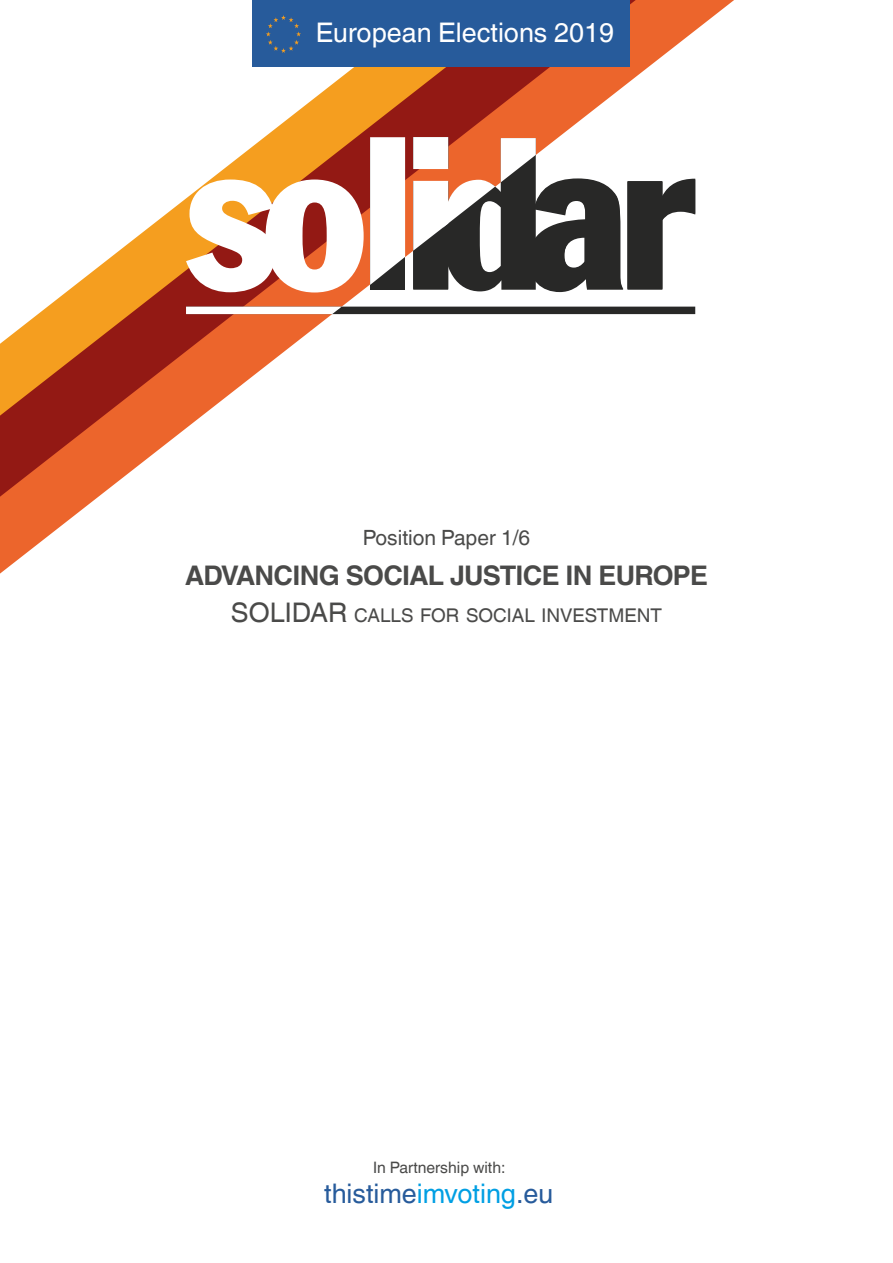
<style>
.page{position:relative;width:893px;height:1263px;background:#fff}
.page>*{position:absolute;margin:0;border:0;box-sizing:border-box;transform-origin:0 0}
.t1{font:700 27px/36.6px "Helvetica World";letter-spacing:-.025em;color:#4a4a49}
.t2{font:27px "Helvetica World";color:#fff}
.t3{font:27px "Helvetica World";color:#275b9b}
.t4{font:21px "Helvetica World";color:#4a4a49}
.t5{font:18.9px "Helvetica World";color:#4a4a49}
.t6{font:15.75px "Helvetica World";color:#4a4a49}
.s1{font-weight:400}
.s2{font-weight:400;font-size:18.9px}
.s3{color:#009fe3}
</style>
<div class="page">
<svg style="left:0;top:0;width:734px;height:574px"></svg>
<div style="left:370px;top:138px;width:35px;height:152px;background:#282827"></div>
<svg style="left:186px;top:180px;width:178px;height:112px"></svg>
<svg style="left:370px;top:137px;width:35px;height:148px;background:#e9e9e9"></svg>
<div style="left:186px;top:307px;width:509px;height:7px;background:#282827"></div>
<svg style="left:413px;top:137px;width:282px;height:155px"></svg>
<svg style="left:185px;top:306px;width:159px;height:9px"></svg>
<div style="left:252px;top:0;width:377px;height:67px;background:#275b9b"></div>
<svg style="left:266px;top:15px;width:35px;height:38px"></svg>
<svg style="left:224px;top:372px;width:19px;height:17px"></svg>
<svg style="left:224px;top:344px;width:18px;height:18px"></svg>
<p class="t2" style="left:316px;top:17px;width:300px">European Elections 2019</p>
<p class="t4" style="left:363px;top:525px;width:169px">Position Paper 1/6</p>
<p class="t1" style="left:231px;top:557px;width:478px;text-indent:-46px">ADVANCING SOCIAL JUSTICE IN EUROPE<br><span class="s1">SOLIDAR</span> <span class="s2">CALLS</span></p>
<p class="t5" style="left:420px;top:604px;width:97px">FOR SOCIAL</p>
<p class="t5" style="left:541px;top:604px;width:122px">I NVESTMENT</p>
<p class="t6" style="left:373px;top:1158px;width:134px">In Partnership with:</p>
<p class="t3" style="left:324px;top:1177px;width:231px">thistime<span class="s3">imvoting</span>.eu</p>
</div>
